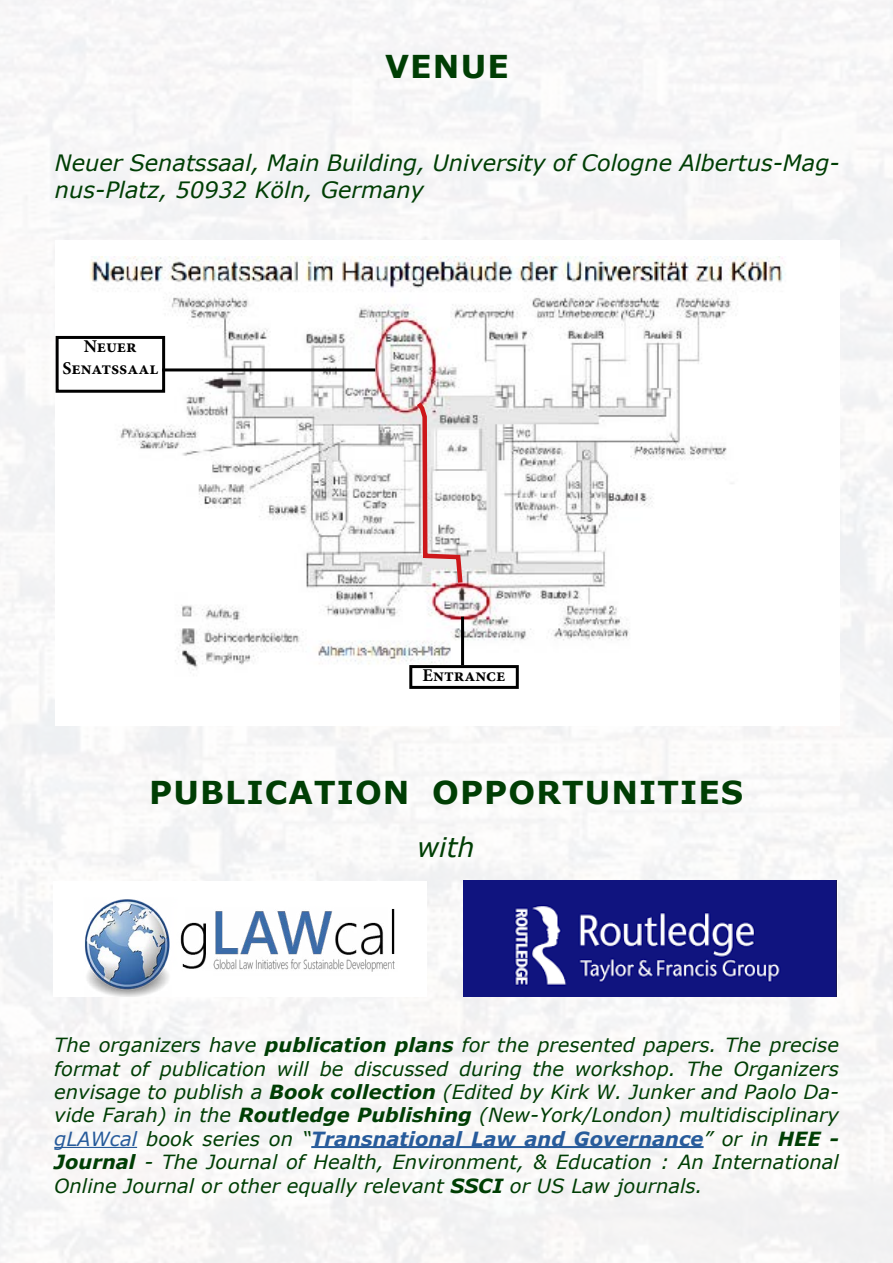
<style>
.page{position:relative;width:893px;height:1263px;background:#fff}
.page>*{position:absolute;margin:0;border:0;box-sizing:border-box;transform-origin:0 0}
.t1{font:700 31.5px "Verdana";letter-spacing:.035em;color:#003e04}
.t2{font:italic 27px "Verdana";color:#003e04}
.t3{font:italic 22.5px/27px "Verdana";color:#003e04}
.t4{font:italic 19.5px/23.4px "Verdana";color:#003e04;text-align:justify}
.t5{font:700 18px/21.6px "Minion Pro";color:#000;text-align:center}
.s1{font-weight:700}
.s2{color:#275b9b}
.s3{font-weight:700;color:#275b9b}
</style>
<div class="page">
<img style="left:0;top:0;width:893px;height:1263px">
<hr style="left:54px;top:1147px;width:83px;height:1px;background:#275b9b">
<hr style="left:311px;top:1146px;width:393px;height:2px;background:#275b9b">
<div style="left:53px;top:881px;width:374px;height:115px;background:#fff"></div>
<img style="left:85px;top:899px;width:310px;height:97px">
<img style="left:463px;top:881px;width:374px;height:115px">
<div style="left:56px;top:240px;width:784px;height:486px;background:#fff"></div>
<img style="left:90px;top:257px;width:696px;height:413px">
<svg style="left:413px;top:397px;width:52px;height:190px"></svg>
<div style="left:409px;top:665px;width:110px;height:24px;border:3px solid #000"></div>
<svg style="left:54px;top:334px;width:113px;height:60px"></svg>
<hr style="left:162px;top:368px;width:213px;height:3px;background:#000">
<hr style="left:461px;top:617px;width:3px;height:48px;background:#000">
<h1 class="t1" style="left:385px;top:44px;width:125px">VENUE</h1>
<p class="t3" style="left:55px;top:149px;width:786px">Neuer Senatssaal, Main Building, University of Cologne Albertus-Mag&shy;nus-Platz, 50932 Köln, Germany</p>
<p class="t5" style="left:62px;top:335px;width:97px">Neuer<br>Senatssaal</p>
<p class="t5" style="left:423px;top:664px;width:84px">Entrance</p>
<h1 class="t1" style="left:149px;top:771px;width:596px">PUBLICATION OPPORTUNITIES</h1>
<h2 class="t2" style="left:417px;top:828px;width:59px">with</h2>
<p class="t4" style="left:54px;top:1033px;width:786px">The organizers have <span class="s1">publication plans</span> for the presented papers. The precise format of publication will be discussed during the workshop. The Organizers envisage to publish a <span class="s1">Book collection</span> (Edited by Kirk W. Junker and Paolo Da&shy;vide Farah) in the <span class="s1">Routledge Publishing</span> (New-York/London) multidisciplinary <span class="s2">gLAWcal</span> book series on “<span class="s3">Transnational Law and Governance</span>” or in <span class="s1">HEE - Journal</span> - The Journal of Health, Environment, &amp; Education : An International Online Journal or other equally relevant <span class="s1">SSCI</span> or US Law journals.</p>
</div>
